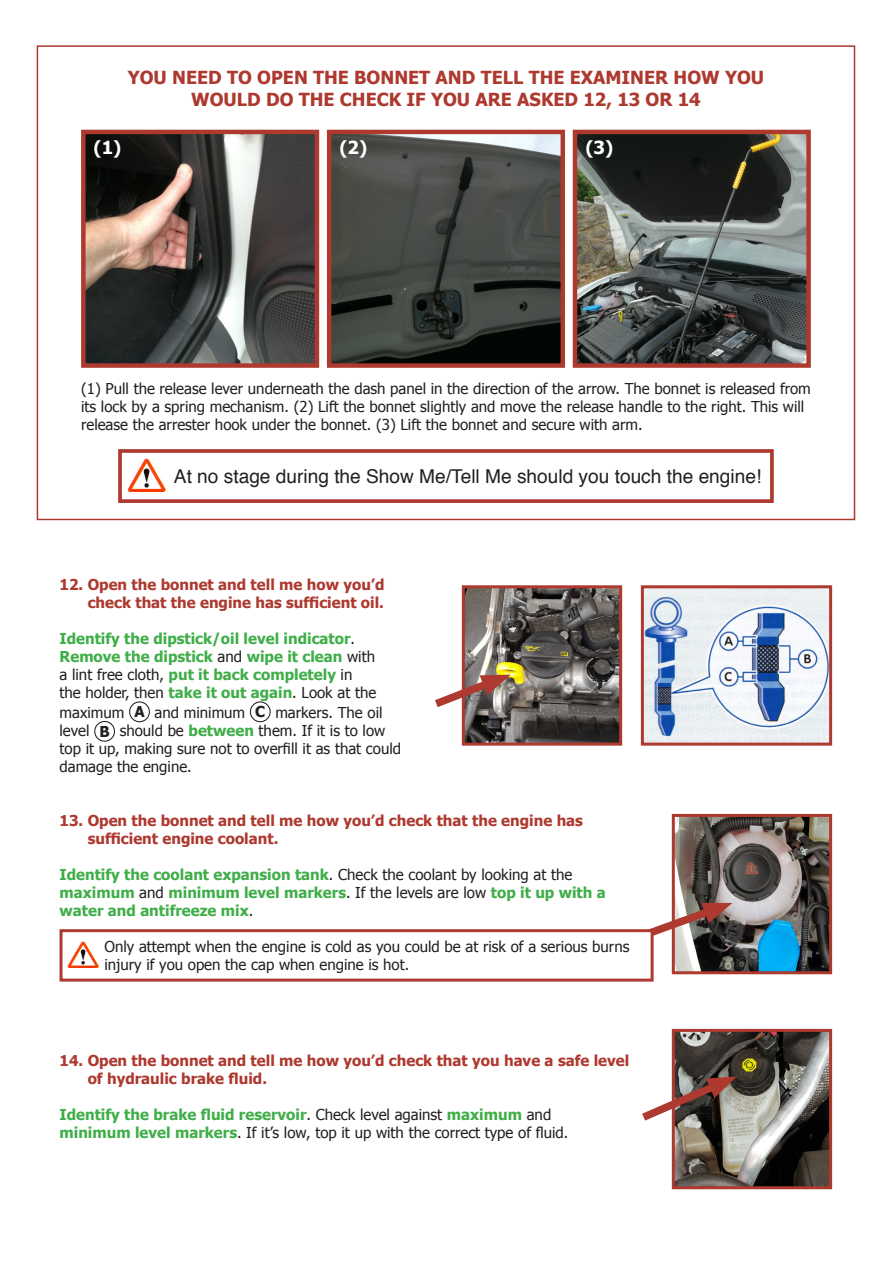
<style>
.page{position:relative;width:893px;height:1263px;background:#fff}
.page>*{position:absolute;margin:0;border:0;box-sizing:border-box;transform-origin:0 0}
.t1{font:19.05px "Helvetica";color:#231f20}
.t2{font:700 18px/21.6px "Tahoma";color:#ad392f;text-align:center}
.t3{font:700 18px "Tahoma";color:#fff}
.t4{font:15px/18px "Tahoma";color:#231f20}
.t5{font:700 15px/18.3px "Tahoma";color:#40ae49}
.t6{font:700 15px/18px "Tahoma";color:#ad392f}
.t7{font:700 15px "Tahoma";color:#231f20}
.s1{font-weight:400;color:#231f20}
.s2{font-weight:700;color:#40ae49}
</style>
<div class="page">
<div style="left:129px;top:701px;width:21px;height:21px;border:1px solid #231f20;border-radius:50%"></div>
<div style="left:250px;top:701px;width:21px;height:21px;border:1px solid #231f20;border-radius:50%"></div>
<div style="left:94px;top:721px;width:21px;height:21px;border:1px solid #231f20;border-radius:50%"></div>
<img style="left:466px;top:589px;width:152px;height:153px">
<div style="left:462px;top:585px;width:160px;height:161px;border:3px solid #ad392f"></div>
<img style="left:645px;top:589px;width:183px;height:153px">
<div style="left:641px;top:585px;width:191px;height:161px;border:3px solid #ad392f"></div>
<svg style="left:435px;top:671px;width:76px;height:42px"></svg>
<img style="left:676px;top:1033px;width:152px;height:152px">
<div style="left:672px;top:1029px;width:160px;height:160px;border:3px solid #ad392f"></div>
<svg style="left:642px;top:1073px;width:95px;height:54px"></svg>
<img style="left:86px;top:135px;width:228px;height:228px">
<div style="left:81px;top:130px;width:238px;height:238px;border:4px solid #ad392f"></div>
<img style="left:332px;top:135px;width:228px;height:228px">
<div style="left:327px;top:130px;width:238px;height:238px;border:4px solid #ad392f"></div>
<img style="left:578px;top:135px;width:228px;height:228px">
<div style="left:573px;top:130px;width:238px;height:238px;border:4px solid #ad392f"></div>
<div style="left:118px;top:449px;width:656px;height:54px;border:4px solid #ad392f"></div>
<img style="left:128px;top:458px;width:38px;height:33px">
<img style="left:676px;top:818px;width:152px;height:152px">
<div style="left:672px;top:814px;width:160px;height:160px;border:3px solid #ad392f"></div>
<svg style="left:650px;top:899px;width:82px;height:45px"></svg>
<div style="left:60px;top:929px;width:594px;height:52px;background:#fff;border:3px solid #ad392f"></div>
<img style="left:67px;top:941px;width:31px;height:27px">
<p class="t2" style="left:128px;top:65px;width:638px">YOU NEED TO OPEN THE BONNET AND TELL THE EXAMINER HOW YOU<br>WOULD DO THE CHECK IF YOU ARE ASKED 12, 13 OR 14</p>
<p class="t3" style="left:94px;top:135px;width:29px">(1)</p>
<p class="t3" style="left:339px;top:135px;width:29px">(2)</p>
<p class="t3" style="left:585px;top:135px;width:29px">(3)</p>
<p class="t4" style="left:81px;top:379px;width:731px">(1) Pull the release lever underneath the dash panel in the direction of the arrow. The bonnet is released from its lock by a spring mechanism. (2) Lift the bonnet slightly and move the release handle to the right. This will release the arrester hook under the bonnet. (3) Lift the bonnet and secure with arm.</p>
<p class="t1" style="left:174px;top:462px;width:589px">At no stage during the Show Me/Tell Me should you touch the engine!</p>
<p class="t6" style="left:60px;top:575px;width:326px;text-align:right">12. Open the bonnet and tell me how you’d check that the engine has sufficient oil.</p>
<p class="t5" style="left:60px;top:629px;width:318px">Identify the dipstick/oil level indicator<span class="s1">.<br></span>Remove the dipstick <span class="s1">and</span> wipe it clean <span class="s1">with a lint free cloth,</span> put it back completely <span class="s1">in the holder, then</span> take it out again<span class="s1">. Look at the maximum</span></p>
<p class="t7" style="left:134px;top:701px;width:12px">A</p>
<p class="t4" style="left:155px;top:703px;width:92px">and minimum</p>
<p class="t7" style="left:255px;top:701px;width:12px">C</p>
<p class="t4" style="left:275px;top:703px;width:109px">markers. The oil</p>
<p class="t4" style="left:60px;top:721px;width:343px;text-indent:60px">should be <span class="s2">between</span> them. If it is to low top it up, making sure not to overfill it as that could damage the engine.</p>
<p class="t4" style="left:60px;top:721px;width:32px">level</p>
<p class="t7" style="left:100px;top:720px;width:12px">B</p>
<p class="t6" style="left:88px;top:811px;width:497px;text-indent:-28px">13. Open the bonnet and tell me how you’d check that the engine has sufficient engine coolant.</p>
<p class="t5" style="left:60px;top:865px;width:548px">Identify the coolant expansion tank<span class="s1">. Check the coolant by looking at the </span>maximum <span class="s1">and</span> minimum level markers<span class="s1">. If the levels are low</span> top it up with a water and antifreeze mix<span class="s1">.</span></p>
<p class="t4" style="left:104px;top:937px;width:526px">Only attempt when the engine is cold as you could be at risk of a serious burns injury if you open the cap when engine is hot.</p>
<p class="t6" style="left:88px;top:1051px;width:543px;text-indent:-28px">14. Open the bonnet and tell me how you’d check that you have a safe level of hydraulic brake fluid.</p>
<p class="t4" style="left:60px;top:1105px;width:510px"><span class="s2">Identify the brake fluid reservoir</span>. Check level against <span class="s2">maximum</span> and <span class="s2">minimum level markers</span>. If it’s low, top it up with the correct type of fluid.</p>
</div>
